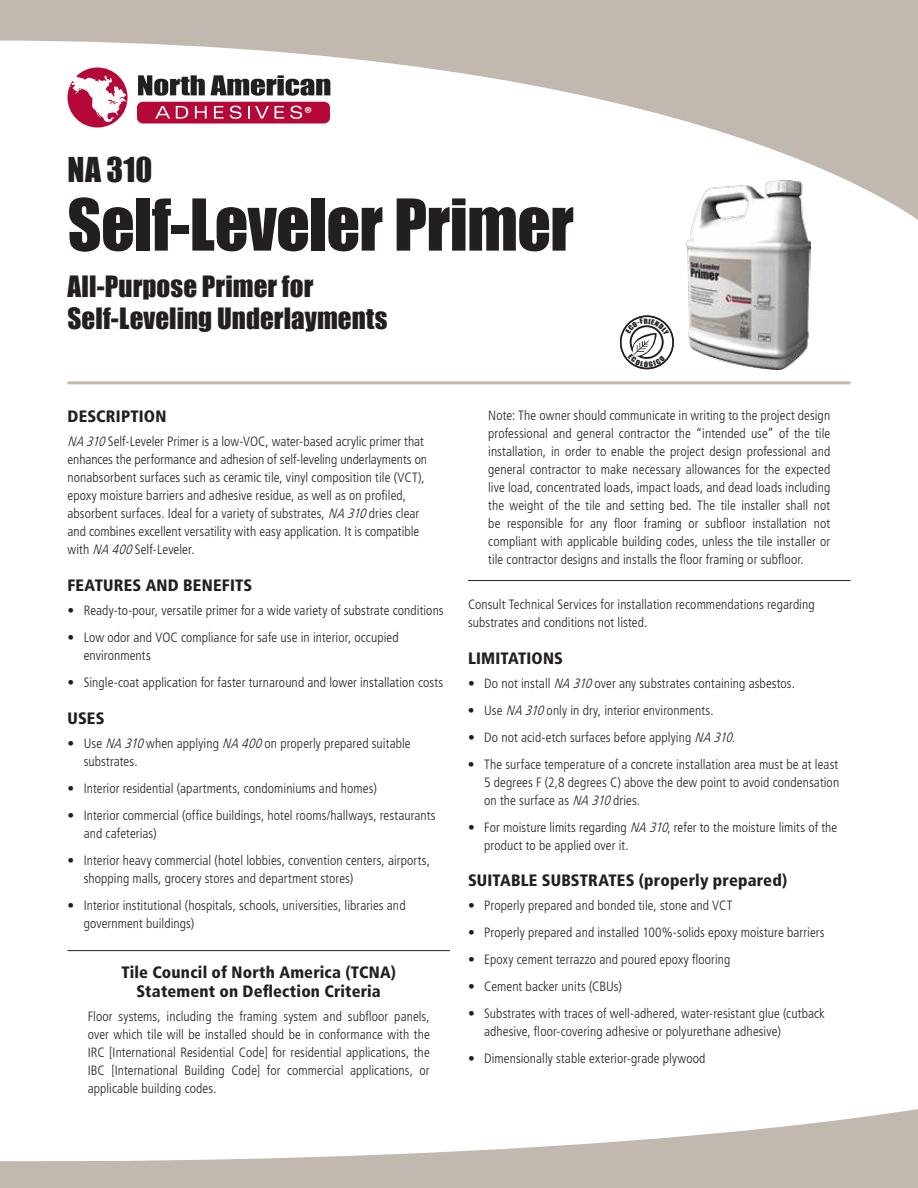
<style>
.page{position:relative;width:918px;height:1188px;background:#fff}
.page>*{position:absolute;margin:0;border:0;box-sizing:border-box;transform-origin:0 0}
.t1{font:66px "Impact";letter-spacing:-.01em;color:#231f20}
.t2{font:31.5px "Impact";color:#231f20}
.t3{font:27px/32.4px "Impact";letter-spacing:.005em;color:#231f20}
.t4{font:700 17.7px "Myriad Pro";color:#fff}
.t5{font:900 condensed 16.5px/18.8px "Frutiger LT Std";letter-spacing:.01em;color:#231f20;text-align:center}
.t6{font:300 condensed 13.5px/18px "Frutiger LT Std";letter-spacing:.005em;color:#231f20}
.s1{font-style:italic}
</style>
<div class="page">
<svg style="left:0;top:0;width:918px;height:220px;fill:#c4b8af"></svg>
<hr style="left:68px;top:950px;width:382px;height:1px;background:#231f20">
<hr style="left:468px;top:580px;width:382px;height:1px;background:#231f20">
<svg style="left:0;top:1109px;width:918px;height:79px;fill:#c1b8af"></svg>
<div style="left:68px;top:68px;width:60px;height:60px;background:#b30838;border-radius:50%"></div>
<svg style="left:138px;top:75px;width:67px;height:21px"></svg>
<svg style="left:211px;top:75px;width:119px;height:21px"></svg>
<svg style="left:70px;top:75px;width:57px;height:47px"></svg>
<div style="left:137px;top:102px;width:193px;height:21px;background:#b30838;border-radius:6px"></div>
<svg style="left:155px;top:106px;width:15px;height:13px"></svg>
<svg style="left:176px;top:106px;width:12px;height:13px"></svg>
<svg style="left:195px;top:106px;width:12px;height:13px"></svg>
<svg style="left:214px;top:106px;width:10px;height:13px"></svg>
<svg style="left:230px;top:106px;width:12px;height:13px"></svg>
<svg style="left:248px;top:106px;width:21px;height:13px"></svg>
<svg style="left:275px;top:106px;width:9px;height:13px"></svg>
<svg style="left:290px;top:106px;width:12px;height:13px"></svg>
<svg style="left:61px;top:135px;width:116px;height:85px"></svg>
<svg style="left:186px;top:192px;width:129px;height:28px"></svg>
<svg style="left:321px;top:191px;width:258px;height:29px"></svg>
<hr style="left:68px;top:381px;width:782px;height:3px;background:#c1b8af">
<svg style="left:621px;top:316px;width:52px;height:53px"></svg>
<div style="left:620px;top:316px;width:54px;height:53px;border:1px solid #231f20;border-radius:50%"></div>
<img style="left:686px;top:180px;width:125px;height:189px">
<svg style="left:625px;top:318px;width:44px;height:49px"></svg>
<h2 class="t2" style="left:68px;top:145px;width:86px">NA 310</h2>
<h3 class="t4" style="left:304px;top:101px;width:10px">®</h3>
<h1 class="t1" style="left:68px;top:174px;width:508px">Self-Leveler Primer</h1>
<h3 class="t3" style="left:68px;top:269px;width:321px">All-Purpose Primer for<br>Self-Leveling Underlayments</h3>
<p class="t5" style="left:68px;top:407px;width:101px">DESCRIPTION</p>
<p class="t6" style="left:67px;top:433px;width:361px"><span class="s1">NA310</span>Self-Leveler Primer is a low-VOC, water-based acrylic primer that enhances the performance and adhesion of self-leveling underlayments on nonabsorbent surfaces such as ceramic tile, vinyl composition tile (VCT), epoxy moisture barriers and adhesive residue, as well as on profiled, absorbent surfaces. Ideal for a variety of substrates, <span class="s1">NA310</span>dries clear and combines excellent versatility with easy application. It is compatible with <span class="s1">NA400</span>Self-Leveler.</p>
<p class="t5" style="left:68px;top:576px;width:186px">FEATURES AND BENEFITS</p>
<p class="t6" style="left:68px;top:602px;width:378px">• Ready-to-pour, versatile primer for a wide variety of substrate conditions</p>
<p class="t6" style="left:84px;top:629px;width:317px;text-indent:-16px">• Low odor and VOC compliance for safe use in interior, occupied environments</p>
<p class="t6" style="left:68px;top:674px;width:377px">• Single-coat application for faster turnaround and lower installation costs</p>
<p class="t5" style="left:68px;top:709px;width:39px">USES</p>
<p class="t6" style="left:84px;top:734px;width:328px;text-indent:-16px">• Use <span class="s1">NA310</span>when applying <span class="s1">NA400</span>on properly prepared suitable substrates.</p>
<p class="t6" style="left:68px;top:779px;width:311px">• Interior residential (apartments, condominiums and homes)</p>
<p class="t6" style="left:84px;top:806px;width:353px;text-indent:-16px">• Interior commercial (office buildings, hotel rooms/hallways, restaurants and cafeterias)</p>
<p class="t6" style="left:84px;top:851px;width:348px;text-indent:-16px">• Interior heavy commercial (hotel lobbies, convention centers, airports, shopping malls, grocery stores and department stores)</p>
<p class="t6" style="left:84px;top:896px;width:323px;text-indent:-16px">• Interior institutional (hospitals, schools, universities, libraries and government buildings)</p>
<p class="t5" style="left:121px;top:963px;width:276px">Tile Council of North America (TCNA)<br>Statement on Deflection Criteria</p>
<p class="t6" style="left:88px;top:1007px;width:344px;text-align:justify">Floor systems, including the framing system and subfloor panels, over which tile will be installed should be in conformance with the IRC [International Residential Code] for residential applications, the IBC [International Building Code] for commercial applications, or applicable building codes.</p>
<p class="t6" style="left:488px;top:407px;width:344px;text-align:justify">Note: The owner should communicate in writing to the project design professional and general contractor the “intended use” of the tile installation, in order to enable the project design professional and general contractor to make necessary allowances for the expected live load, concentrated loads, impact loads, and dead loads including the weight of the tile and setting bed. The tile installer shall not be responsible for any floor framing or subfloor installation not compliant with applicable building codes, unless the tile installer or tile contractor designs and installs the floor framing or subfloor.</p>
<p class="t6" style="left:468px;top:595px;width:348px">Consult Technical Services for installation recommendations regarding substrates and conditions not listed.</p>
<p class="t5" style="left:468px;top:649px;width:97px">LIMITATIONS</p>
<p class="t6" style="left:468px;top:674px;width:329px">• Do not install <span class="s1">NA310</span>over any substrates containing asbestos.</p>
<p class="t6" style="left:468px;top:701px;width:247px">• Use <span class="s1">NA310</span>only in dry, interior environments.</p>
<p class="t6" style="left:468px;top:728px;width:270px">• Do not acid-etch surfaces before applying <span class="s1">NA310</span>.</p>
<p class="t6" style="left:484px;top:755px;width:357px;text-align:justify;text-indent:-16px">• The surface temperature of a concrete installation area must be at least 5 degrees F (2,8 degrees C) above the dew point to avoid condensation on the surface as <span class="s1">NA310</span>dries.</p>
<p class="t6" style="left:484px;top:818px;width:355px;text-indent:-16px">• For moisture limits regarding <span class="s1">NA310</span>, refer to the moisture limits of the product to be applied over it.</p>
<p class="t5" style="left:468px;top:871px;width:321px">SUITABLE SUBSTRATES (properly prepared)</p>
<p class="t6" style="left:468px;top:897px;width:266px">• Properly prepared and bonded tile, stone and VCT</p>
<p class="t6" style="left:468px;top:924px;width:358px">• Properly prepared and installed 100%-solids epoxy moisture barriers</p>
<p class="t6" style="left:468px;top:951px;width:264px">• Epoxy cement terrazzo and poured epoxy flooring</p>
<p class="t6" style="left:468px;top:978px;width:156px">• Cement backer units (CBUs)</p>
<p class="t6" style="left:484px;top:1005px;width:342px;text-indent:-16px">• Substrates with traces of well-adhered, water-resistant glue (cutback adhesive, floor-covering adhesive or polyurethane adhesive)</p>
<p class="t6" style="left:468px;top:1050px;width:239px">• Dimensionally stable exterior-grade plywood</p>
</div>
